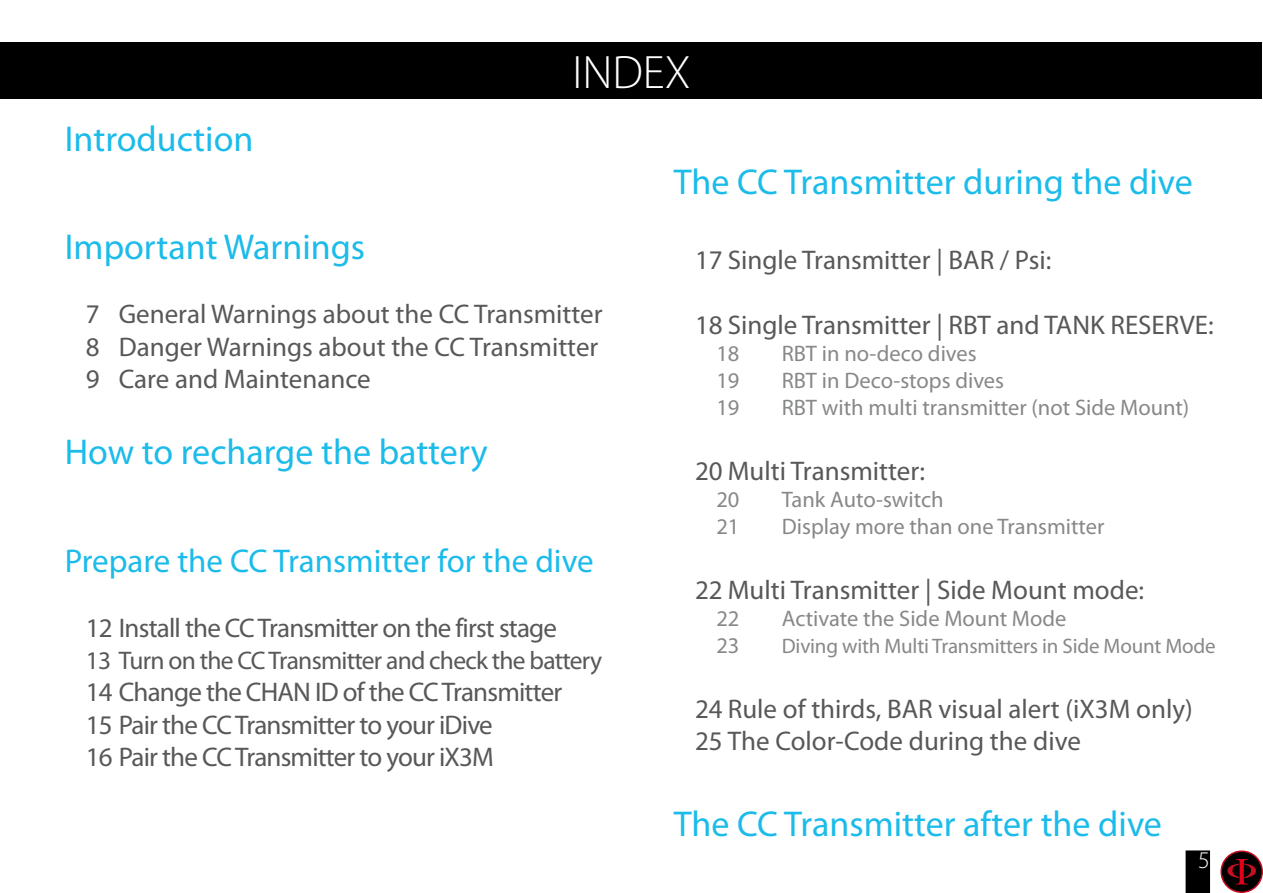
<style>
.page{position:relative;width:1263px;height:893px;background:#fff}
.page>*{position:absolute;margin:0;border:0;box-sizing:border-box;transform-origin:0 0}
.t1{font:300 47.1px "Myriad Pro";color:#fff}
.t2{font:36px "Myriad Pro";color:#1bbbea}
.t3{font:33px "Myriad Pro";color:#1bbbea}
.t4{font:27px/32.4px "Myriad Pro";color:#58585a}
.t5{font:27px/32.4px "Myriad Pro";letter-spacing:-.03em;color:#58585a}
.t6{font:25.5px "Myriad Pro";letter-spacing:-.03em;color:#58585a}
.t7{font:300 24px "Myriad Pro";color:#fff}
.t8{font:22.5px "Myriad Pro";color:#87888a}
.t9{font:21px "Myriad Pro";letter-spacing:-.01em;color:#87888a}
</style>
<div class="page">
<div style="left:1186px;top:851px;width:23px;height:41px;background:#000"></div>
<div style="left:1185px;top:850px;width:25px;height:43px;border:2px solid #000"></div>
<svg style="left:1221px;top:851px;width:41px;height:41px"></svg>
<div style="left:1220px;top:850px;width:43px;height:43px;border:2px solid #cb0a1d;border-radius:50%"></div>
<svg style="left:1227px;top:859px;width:29px;height:25px"></svg>
<div style="left:1px;top:43px;width:1261px;height:56px;background:#000"></div>
<h2 class="t2" style="left:65px;top:116px;width:190px">Introduction</h2>
<h1 class="t1" style="left:572px;top:47px;width:120px">INDEX</h1>
<h2 class="t2" style="left:674px;top:159px;width:520px">The CC Transmitter during the dive</h2>
<h2 class="t2" style="left:65px;top:224px;width:302px">Important Warnings</h2>
<p class="t4" style="left:86px;top:298px;width:518px">7 General Warnings about the CC Transmitter<br>8 Danger Warnings about the CC Transmitter<br>9 Care and Maintenance</p>
<h2 class="t2" style="left:65px;top:429px;width:424px">How to recharge the battery</h2>
<p class="t3" style="left:65px;top:540px;width:531px">Prepare the CC Transmitter for the dive</p>
<p class="t5" style="left:86px;top:611px;width:473px">12 Install the CC Transmitter on the first stage</p>
<p class="t6" style="left:86px;top:645px;width:518px">13 Turn on the CC Transmitter and check the battery</p>
<p class="t5" style="left:86px;top:676px;width:478px">14 Change the CHAN ID of the CC Transmitter<br>15 Pair the CC Transmitter to your iDive<br>16 Pair the CC Transmitter to your iX3M</p>
<p class="t4" style="left:695px;top:244px;width:358px">17 Single Transmitter | BAR / Psi:</p>
<p class="t4" style="left:695px;top:308px;width:520px">18 Single Transmitter | RBT and TANK RESERVE:</p>
<p class="t8" style="left:716px;top:340px;width:25px">18</p>
<p class="t8" style="left:782px;top:340px;width:196px">RBT in no-deco dives</p>
<p class="t8" style="left:716px;top:367px;width:25px">19</p>
<p class="t8" style="left:782px;top:367px;width:224px">RBT in Deco-stops dives</p>
<p class="t8" style="left:716px;top:394px;width:25px">19</p>
<p class="t8" style="left:782px;top:394px;width:409px">RBT with multi transmitter (not Side Mount)</p>
<p class="t4" style="left:695px;top:454px;width:231px">20 Multi Transmitter:</p>
<p class="t8" style="left:716px;top:486px;width:25px">20</p>
<p class="t8" style="left:782px;top:486px;width:163px">Tank Auto-switch</p>
<p class="t8" style="left:716px;top:513px;width:25px">21</p>
<p class="t8" style="left:782px;top:513px;width:324px">Display more than one Transmitter</p>
<p class="t4" style="left:695px;top:573px;width:450px">22 Multi Transmitter | Side Mount mode:</p>
<p class="t8" style="left:716px;top:604px;width:25px">22</p>
<p class="t8" style="left:782px;top:604px;width:286px">Activate the Side Mount Mode</p>
<p class="t8" style="left:716px;top:631px;width:25px">23</p>
<p class="t9" style="left:782px;top:633px;width:435px">Diving with Multi Transmitters in Side Mount Mode</p>
<p class="t4" style="left:695px;top:692px;width:499px">24 Rule of thirds, BAR visual alert (iX3M only)<br>25 The Color-Code during the dive</p>
<h2 class="t2" style="left:674px;top:802px;width:490px">The CC Transmitter after the dive</h2>
<p class="t7" style="left:1198px;top:847px;width:13px">5</p>
</div>
